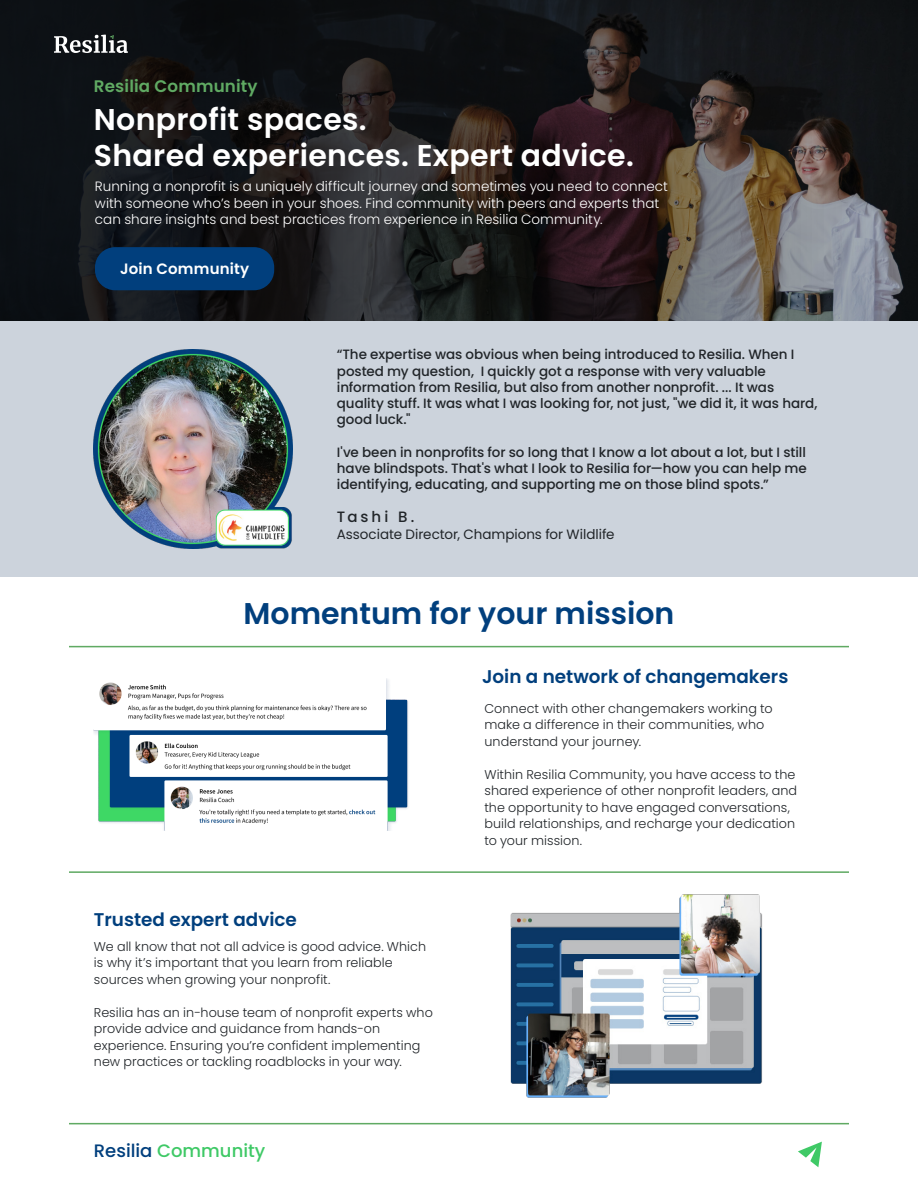
<style>
.page{position:relative;width:918px;height:1188px;background:#fff}
.page>*{position:absolute;margin:0;border:0;box-sizing:border-box;transform-origin:0 0}
.t1{font:600 30px/36px "Poppins";letter-spacing:.01em;color:#fff}
.t2{font:600 30px "Poppins";color:#013f7d}
.t3{font:600 18.3px "Poppins";color:#013f7d}
.t4{font:500 18px "Poppins";color:#3fc966}
.t5{font:600 16.65px "Poppins";letter-spacing:.01em;color:#60aa63}
.t6{font:600 15px "Poppins";letter-spacing:.01em;color:#fff}
.t7{font:500 15px "Poppins";letter-spacing:.2em;color:#212529}
.t8{font:500 13.5px/16.2px "Poppins";letter-spacing:-.005em;color:#212529}
.t9{font:300 13.5px/16.2px "Poppins";letter-spacing:.005em;color:#fff}
.t10{font:13.5px "Poppins";color:#212529}
.t11{font:300 12.75px/16.5px "Poppins";letter-spacing:.005em;color:#212529}
.s1{color:#013f7d}
</style>
<div class="page">
<svg style="left:0;top:0;width:918px;height:322px;background:#252324"></svg>
<div style="left:0;top:322px;width:918px;height:255px;background:#ccd3dc"></div>
<svg style="left:54px;top:35px;width:74px;height:18px"></svg>
<div style="left:95px;top:247px;width:179px;height:43px;background:#013f7d;border-radius:20px"></div>
<img style="left:94px;top:349px;width:199px;height:199px">
<hr style="left:69px;top:871px;width:780px;height:2px;background:#60aa63">
<hr style="left:69px;top:646px;width:780px;height:1px;background:#60aa63">
<img style="left:94px;top:679px;width:315px;height:152px">
<img style="left:510px;top:894px;width:252px;height:204px">
<svg style="left:798px;top:1142px;width:24px;height:25px"></svg>
<hr style="left:69px;top:1123px;width:780px;height:1px;background:#60aa63">
<h3 class="t5" style="left:94px;top:77px;width:165px">Resilia Community</h3>
<h1 class="t1" style="left:94px;top:102px;width:541px">Nonprofit spaces.<br>Shared experiences. Expert advice.</h1>
<p class="t9" style="left:95px;top:179px;width:574px">Running a nonprofit is a uniquely difficult journey and sometimes you need to connect with someone who’s been in your shoes. Find community with peers and experts that can share insights and best practices from experience in Resilia Community.</p>
<p class="t6" style="left:120px;top:260px;width:131px">Join Community</p>
<p class="t8" style="left:337px;top:347px;width:482px">“The expertise was obvious when being introduced to Resilia. When I posted my question, I quickly got a response with very valuable information from Resilia, but also from another nonprofit. ... It was quality stuff. It was what I was looking for, not just, "we did it, it was hard, good luck."</p>
<p class="t8" style="left:337px;top:444px;width:472px;text-align:justify">I've been in nonprofits for so long that I know a lot about a lot, but I still have blindspots. That's what I look to Resilia for—how you can help me identifying, educating, and supporting me on those blind spots.”</p>
<p class="t7" style="left:337px;top:508px;width:79px">Tashi B.</p>
<p class="t10" style="left:337px;top:526px;width:279px">Associate Director, Champions for Wildlife</p>
<h1 class="t2" style="left:244px;top:596px;width:432px">Momentum for your mission</h1>
<h2 class="t3" style="left:482px;top:666px;width:308px">Join a network of changemakers</h2>
<h2 class="t3" style="left:94px;top:909px;width:204px">Trusted expert advice</h2>
<p class="t11" style="left:94px;top:938px;width:334px">We all know that not all advice is good advice. Which is why it’s important that you learn from reliable sources when growing your nonprofit.</p>
<p class="t11" style="left:94px;top:1004px;width:340px">Resilia has an in-house team of nonprofit experts who provide advice and guidance from hands-on experience. Ensuring you’re confident implementing new practices or tackling roadblocks in your way.</p>
<h3 class="t4" style="left:94px;top:1141px;width:173px"><span class="s1">Resilia</span> Community</h3>
<p class="t11" style="left:484px;top:700px;width:290px">Connect with other changemakers working to make a difference in their communities, who understand your journey.</p>
<p class="t11" style="left:484px;top:766px;width:314px">Within Resilia Community, you have access to the shared experience of other nonprofit leaders, and the opportunity to have engaged conversations, build relationships, and recharge your dedication to your mission.</p>
</div>
